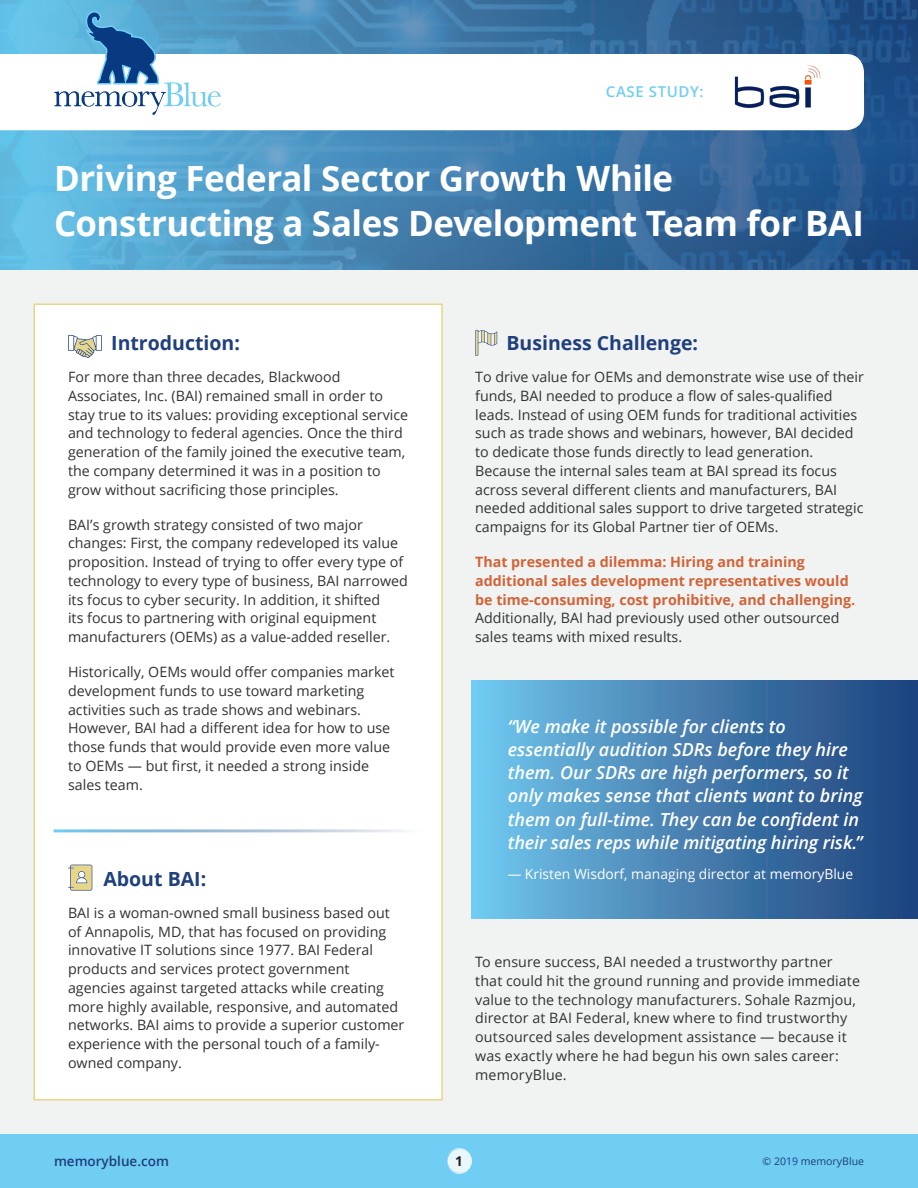
<style>
.page{position:relative;width:918px;height:1188px;background:#f1f3f3}
.page>*{position:absolute;margin:0;border:0;box-sizing:border-box;transform-origin:0 0}
.t1{font:700 34.8px/45.3px "Open Sans";letter-spacing:-.015em;color:#fff}
.Subtitle_1{font:700 19.5px "Open Sans";color:#1f3f7d}
.Pull_quote{font:italic 600 18px/23.2px "Open Sans";color:#fff}
.t2{font:600 15px "Open Sans";letter-spacing:.04em;color:#70cdf4}
.body_paragraph{font:14.25px/18.8px "Open Sans";color:#313232}
.body_paragraph-2{font:700 14.25px/18.8px "Open Sans";color:#d26337}
.Pull_quote-2{font:13.8px "Open Sans";color:#fff}
.t3{font:600 13.5px "Open Sans";color:#1f3f7d}
.t4{font:700 13.5px "Open Sans";color:#231f20}
.t5{font:10.5px "Open Sans";color:#1f3f7d}
.s1{font-weight:400;color:#313232}
</style>
<div class="page">
<div style="left:0;top:1134px;width:918px;height:54px;background:#70cdf4"></div>
<div style="left:447px;top:1149px;width:24px;height:24px;background:#e9f6fa;border-radius:50%"></div>
<div style="left:446px;top:1148px;width:26px;height:26px;border:2px solid #fff;border-radius:50%"></div>
<div style="left:33px;top:303px;width:410px;height:798px;background:#fff;border:2px solid #e9d585"></div>
<img style="left:0;top:0;width:918px;height:270px">
<div style="left:0;top:54px;width:864px;height:76px;background:#fff"></div>
<svg style="left:54px;top:11px;width:167px;height:105px"></svg>
<svg style="left:68px;top:335px;width:34px;height:23px"></svg>
<svg style="left:68px;top:865px;width:24px;height:26px"></svg>
<svg style="left:475px;top:330px;width:22px;height:26px"></svg>
<div style="left:471px;top:680px;width:447px;height:239px;background:linear-gradient(to right,#71c5ec,#1b3e79)"></div>
<img style="left:731px;top:63px;width:93px;height:48px">
<p class="t2" style="left:606px;top:82px;width:99px">CASE STUDY:</p>
<p class="t1" style="left:54px;top:155px;width:811px">Driving Federal Sector Growth While<br>Constructing a Sales Development Team for BAI</p>
<p class="Subtitle_1" style="left:111px;top:329px;width:130px">Introduction:</p>
<p class="body_paragraph" style="left:68px;top:367px;width:342px">For more than three decades, Blackwood Associates, Inc. (BAI) remained small in order to stay true to its values: providing exceptional service and technology to federal agencies. Once the third generation of the family joined the executive team, the company determined it was in a position to grow without sacrificing those principles.</p>
<p class="body_paragraph" style="left:68px;top:515px;width:341px">BAI’s growth strategy consisted of two major changes: First, the company redeveloped its value proposition. Instead of trying to offer every type of technology to every type of business, BAI narrowed its focus to cyber security. In addition, it shifted<br>its focus to partnering with original equipment manufacturers (OEMs) as a value-added reseller.</p>
<p class="body_paragraph" style="left:68px;top:662px;width:328px">Historically, OEMs would offer companies market development funds to use toward marketing activities such as trade shows and webinars.<br>However, BAI had a different idea for how to use those funds that would provide even more value to OEMs — but first, it needed a strong inside sales team.</p>
<p class="Subtitle_1" style="left:103px;top:865px;width:104px">About BAI:</p>
<p class="body_paragraph" style="left:68px;top:903px;width:338px">BAI is a woman-owned small business based out of Annapolis, MD, that has focused on providing innovative IT solutions since 1977. BAI Federal products and services protect government agencies against targeted attacks while creating more highly available, responsive, and automated networks. BAI aims to provide a superior customer experience with the personal touch of a family&shy;owned company.</p>
<p class="Subtitle_1" style="left:507px;top:329px;width:193px">Business Challenge:</p>
<p class="body_paragraph" style="left:475px;top:367px;width:390px">To drive value for OEMs and demonstrate wise use of their funds, BAI needed to produce a flow of sales-qualified leads. Instead of using OEM funds for traditional activities such as trade shows and webinars, however, BAI decided to dedicate those funds directly to lead generation.<br>Because the internal sales team at BAI spread its focus across several different clients and manufacturers, BAI needed additional sales support to drive targeted strategic campaigns for its Global Partner tier of OEMs.</p>
<p class="body_paragraph-2" style="left:475px;top:552px;width:381px">That presented a dilemma: Hiring and training additional sales development representatives would be time-consuming, cost prohibitive, and challenging.<br><span class="s1">Additionally, BAI had previously used other outsourced sales teams with mixed results.</span></p>
<p class="Pull_quote" style="left:508px;top:714px;width:356px">“We make it possible for clients to essentially audition SDRs before they hire them. Our SDRs are high performers, so it only makes sense that clients want to bring them on full-time. They can be confident in their sales reps while mitigating hiring risk.”</p>
<p class="Pull_quote-2" style="left:508px;top:865px;width:347px">— Kristen Wisdorf, managing director at memoryBlue</p>
<p class="body_paragraph" style="left:475px;top:952px;width:386px">To ensure success, BAI needed a trustworthy partner that could hit the ground running and provide immediate value to the technology manufacturers. Sohale Razmjou, director at BAI Federal, knew where to find trustworthy outsourced sales development assistance — because it was exactly where he had begun his own sales career: memoryBlue.</p>
<p class="t3" style="left:54px;top:1152px;width:116px">memoryblue.com</p>
<p class="t4" style="left:455px;top:1151px;width:9px">1</p>
<p class="t5" style="left:763px;top:1154px;width:103px">© 2019 memoryBlue</p>
</div>
